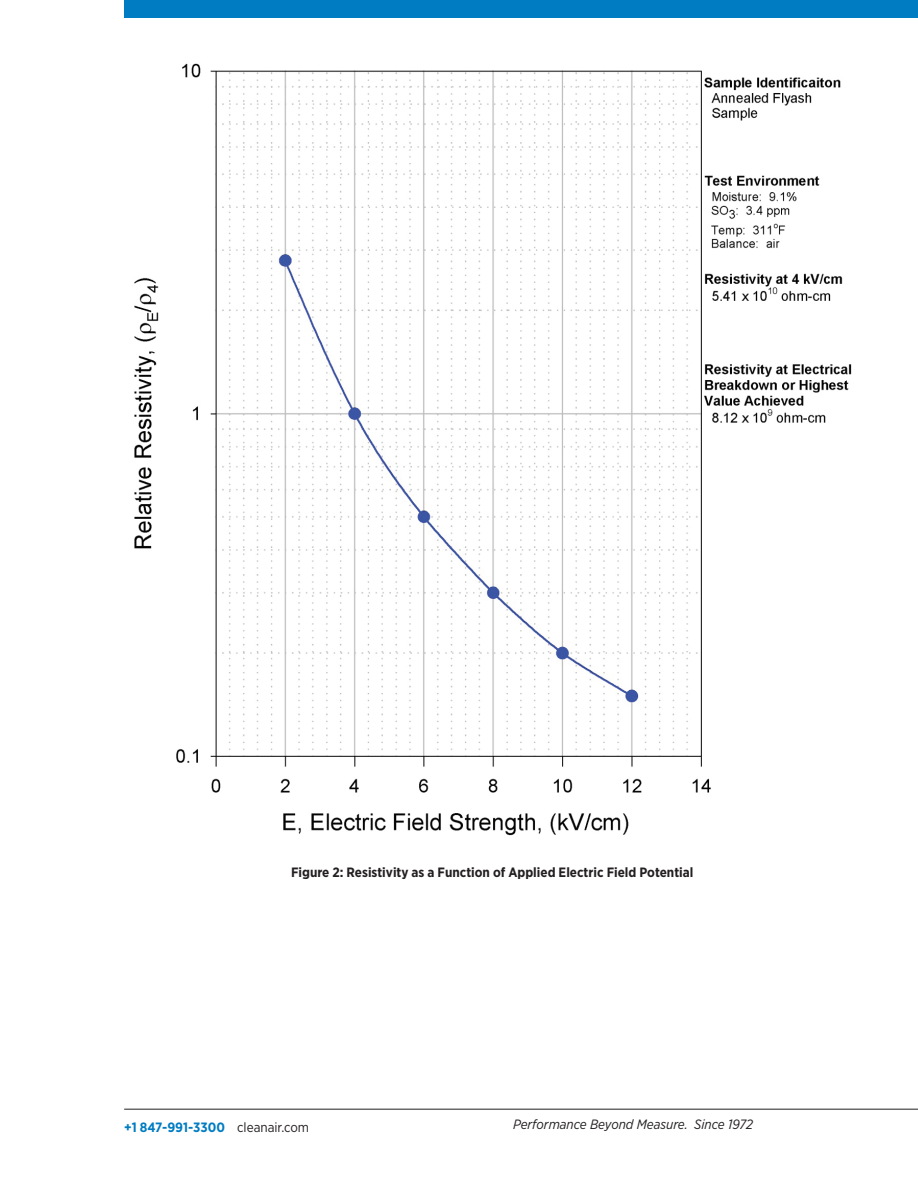
<style>
.page{position:relative;width:918px;height:1188px;background:#fff}
.page>*{position:absolute;margin:0;border:0;box-sizing:border-box;transform-origin:0 0}
.t1{font:700 13.5px "Gotham Narrow";color:#231f20}
.t2{font:italic 13.5px "Gotham Narrow";color:#231f20}
.t3{font:700 13.5px "Gotham Narrow";color:#007cc2}
.s1{font-weight:400;color:#231f20}
</style>
<div class="page">
<div style="left:124px;top:0;width:794px;height:18px;background:#007cc2"></div>
<hr style="left:124px;top:1109px;width:794px;height:1px;background:#231f20">
<img style="left:134px;top:63px;width:718px;height:773px">
<p class="t1" style="left:291px;top:863px;width:404px">Figure 2: Resistivity as a Function of Applied Electric Field Potential</p>
<p class="t3" style="left:124px;top:1118px;width:187px">+1 847-991-3300 <span class="s1">cleanair.com</span></p>
<p class="t2" style="left:513px;top:1116px;width:241px">Performance Beyond Measure. Since 1972</p>
</div>
